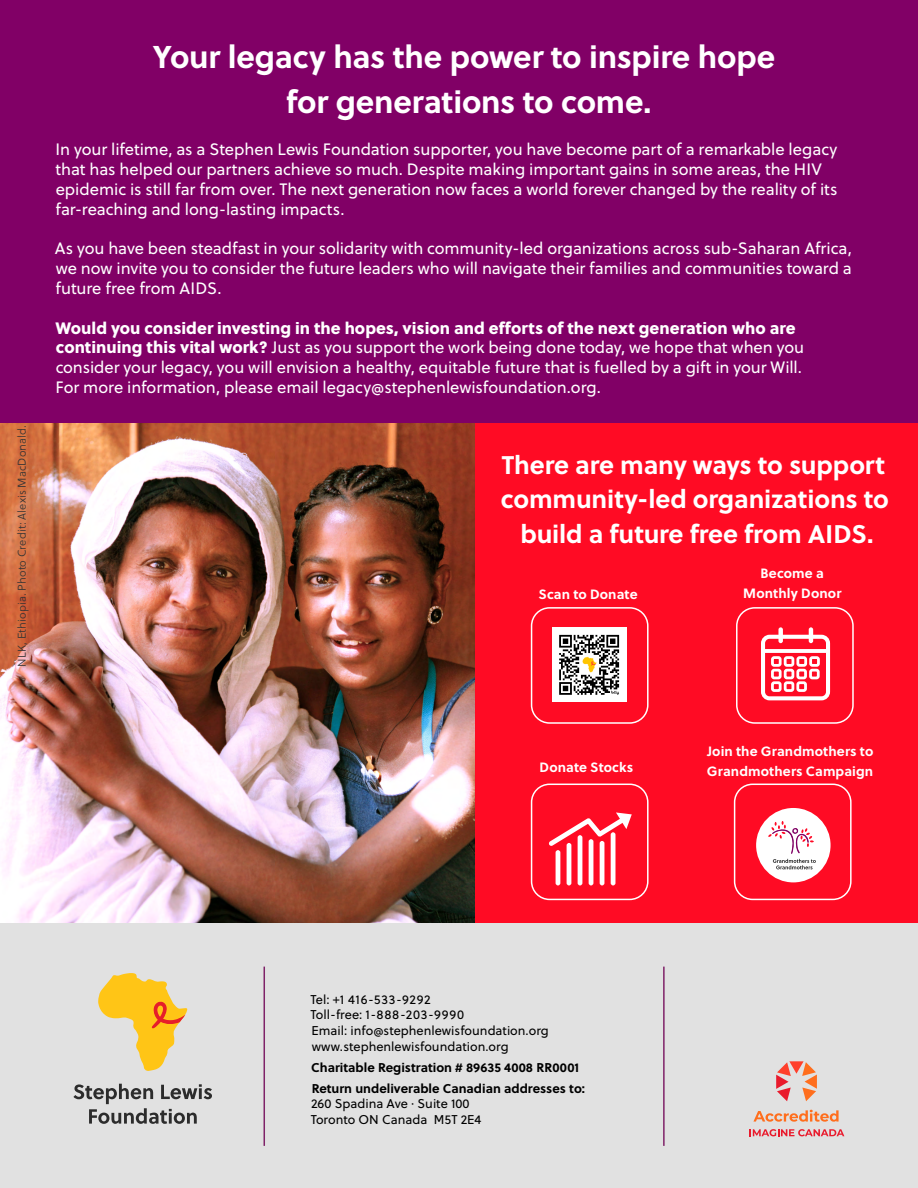
<style>
.page{position:relative;width:918px;height:1188px;background:#fff}
.page>*{position:absolute;margin:0;border:0;box-sizing:border-box;transform-origin:0 0}
.t1{font:700 31.5px/45px "Soleil";letter-spacing:-.005em;color:#fff;text-align:center}
.t2{font:700 25.5px/34.5px "Soleil";letter-spacing:-.005em;color:#fff;text-align:center}
.t3{font:16.5px/19.8px "Soleil";letter-spacing:-.005em;color:#fff}
.t4{font:16.5px "Soleil Xb";color:#fff}
.t5{font:700 13.5px/19.8px "Soleil";letter-spacing:.01em;color:#fff;text-align:center}
.t6{font:12.75px/15.8px "Soleil";color:#000}
.t7{font:700 12.75px/21px "Soleil";color:#000}
.t8{font:11.25px "Soleil Lt";letter-spacing:.01em;color:#333334}
.s1{font-family:"Soleil Xb"}
</style>
<div class="page">
<div style="left:471px;top:418px;width:447px;height:521px;background:#ff0b24"></div>
<svg style="left:761px;top:627px;width:69px;height:73px"></svg>
<hr style="left:556px;top:850px;width:4px;height:35px;background:#fff;border-radius:2px">
<hr style="left:567px;top:843px;width:4px;height:42px;background:#fff;border-radius:2px">
<hr style="left:578px;top:835px;width:4px;height:50px;background:#fff;border-radius:2px">
<hr style="left:589px;top:839px;width:4px;height:46px;background:#fff;border-radius:2px">
<hr style="left:600px;top:841px;width:4px;height:44px;background:#fff;border-radius:2px">
<hr style="left:611px;top:832px;width:4px;height:53px;background:#fff;border-radius:2px">
<svg style="left:549px;top:812px;width:83px;height:34px"></svg>
<div style="left:756px;top:808px;width:75px;height:74px;background:#fff;border-radius:50%"></div>
<svg style="left:768px;top:821px;width:48px;height:48px"></svg>
<div style="left:552px;top:628px;width:74px;height:74px;background:#fff"></div>
<svg style="left:559px;top:635px;width:60px;height:60px"></svg>
<img style="left:580px;top:656px;width:18px;height:18px">
<img style="left:0;top:422px;width:475px;height:501px">
<div style="left:531px;top:607px;width:118px;height:117px;border:2px solid #fff;border-radius:18px"></div>
<div style="left:531px;top:784px;width:118px;height:116px;border:2px solid #fff;border-radius:18px"></div>
<div style="left:734px;top:784px;width:118px;height:116px;border:2px solid #fff;border-radius:18px"></div>
<div style="left:736px;top:607px;width:118px;height:117px;border:2px solid #fff;border-radius:18px"></div>
<div style="left:0;top:923px;width:918px;height:265px;background:#e1e1e1"></div>
<svg style="left:750px;top:1129px;width:94px;height:7px"></svg>
<svg style="left:753px;top:1110px;width:86px;height:12px"></svg>
<svg style="left:776px;top:1061px;width:41px;height:40px"></svg>
<svg style="left:73px;top:1084px;width:139px;height:40px"></svg>
<svg style="left:98px;top:973px;width:90px;height:98px"></svg>
<div style="left:0;top:0;width:918px;height:422px;background:#810066"></div>
<hr style="left:264px;top:967px;width:1px;height:179px;background:#7f2268">
<hr style="left:663px;top:967px;width:2px;height:179px;background:#7f2268">
<p class="t8" style="left:14px;top:667px;width:244px;rotate:-90deg">NLK, Ethiopia. Photo Credit: Alexis MacDonald.</p>
<h1 class="t1" style="left:153px;top:33px;width:624px">Your legacy has the power to inspire hope for generations to come.</h1>
<p class="t3" style="left:55px;top:139px;width:784px">In your lifetime, as a Stephen Lewis Foundation supporter, you have become part of a remarkable legacy that has helped our partners achieve so much. Despite making important gains in some areas, the HIV epidemic is still far from over. The next generation now faces a world forever changed by the reality of its far-reaching and long-lasting impacts.</p>
<p class="t3" style="left:55px;top:238px;width:799px;text-align:justify">As you have been steadfast in your solidarity with community-led organizations across sub-Saharan Africa, we now invite you to consider the future leaders who will navigate their families and communities toward a future free from AIDS.</p>
<p class="t4" style="left:55px;top:315px;width:742px">Would you consider investing in the hopes, vision and efforts of the next generation who are</p>
<p class="t3" style="left:55px;top:337px;width:750px"><span class="s1">continuing this vital work?</span> Just as you support the work being done today, we hope that when you consider your legacy, you will envision a healthy, equitable future that is fuelled by a gift in your Will.<br>For more information, please email legacy@stephenlewisfoundation.org.</p>
<h2 class="t2" style="left:501px;top:446px;width:389px">There are many ways to support community-led organizations to build a future free from AIDS.</h2>
<p class="t5" style="left:539px;top:584px;width:100px">Scan to Donate</p>
<p class="t5" style="left:743px;top:563px;width:100px">Become a<br>Monthly Donor</p>
<p class="t5" style="left:540px;top:756px;width:95px">Donate Stocks</p>
<p class="t5" style="left:707px;top:741px;width:168px;text-align:left">Join the Grandmothers to<br>Grandmothers Campaign</p>
<p class="t6" style="left:311px;top:991px;width:240px">Tel: +1 416-533-9292<br>Toll-free: 1-888-203-9990<br>Email: info@stephenlewisfoundation.org www.stephenlewisfoundation.org</p>
<p class="t7" style="left:311px;top:1056px;width:275px">Charitable Registration # 89635 4008 RR0001<br>Return undeliverable Canadian addresses to:</p>
<p class="t6" style="left:311px;top:1096px;width:172px">260 Spadina Ave · Suite 100<br>Toronto ON Canada M5T 2E4</p>
</div>
